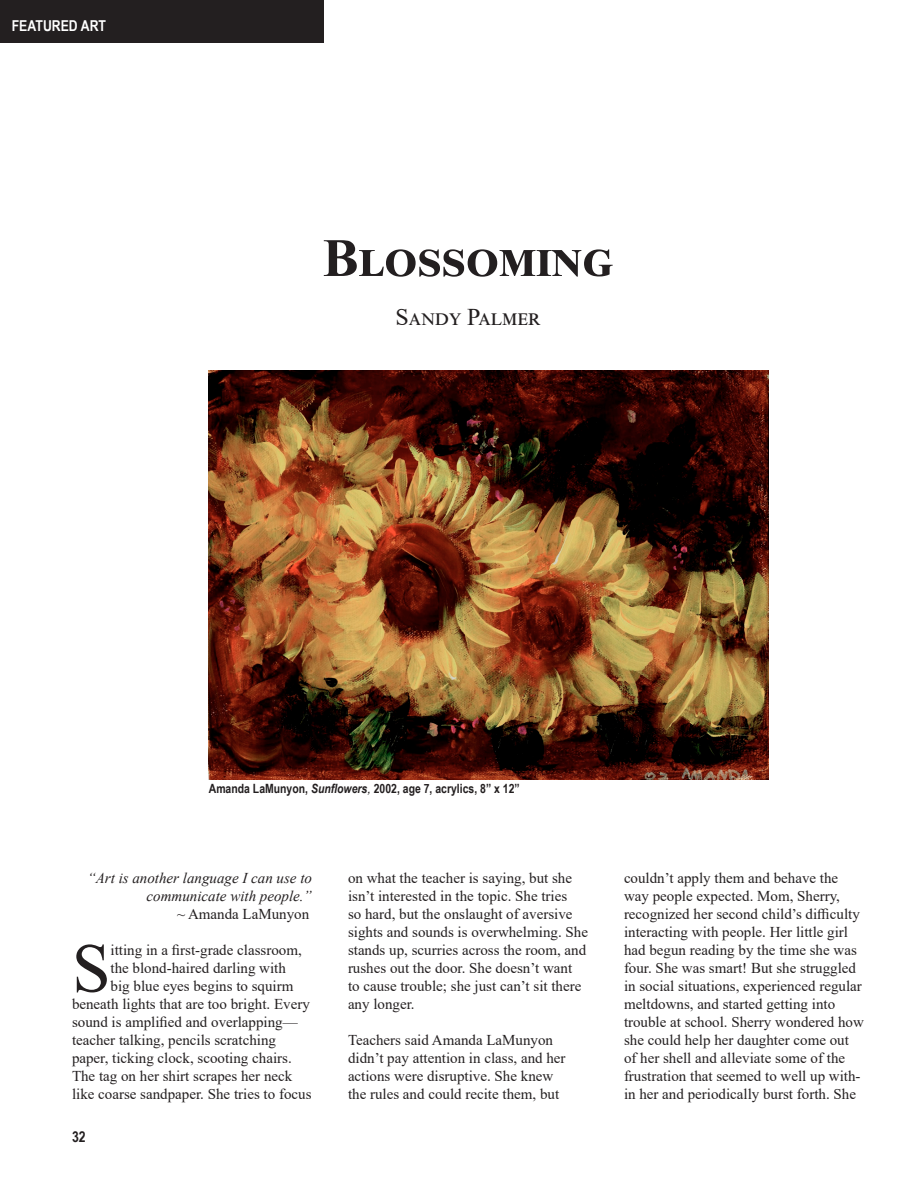
<style>
.page{position:relative;width:918px;height:1188px;background:#fff}
.page>*{position:absolute;margin:0;border:0;box-sizing:border-box;transform-origin:0 0}
.Body_text{font:69.3px "Times New Roman";color:#231f20}
.Headline{font:700 54px "Times New Roman";color:#231f20}
.Headline-2{font:24px "Times New Roman";letter-spacing:.035em;color:#231f20}
.Body_text-2{font:15px/18px "Times New Roman";color:#231f20}
.Body_text-3{font:italic 15px/18px "Times New Roman";color:#231f20;text-align:right}
.t1{font:700 15px "Arial Narrow";color:#fff}
.t2{font:700 15px "Arial Narrow";color:#231f20}
.t3{font:700 12.75px "Arial Narrow";color:#231f20}
.s1{font-style:italic}
.s2{font-family:"Arial";font-weight:400;font-style:italic}
</style>
<div class="page">
<div style="left:0;top:0;width:324px;height:43px;background:#231f20"></div>
<img style="left:209px;top:371px;width:560px;height:408px">
<p class="t1" style="left:12px;top:14px;width:96px">FEATURED ART</p>
<p class="Headline" style="left:323px;top:219px;width:292px">Blossoming</p>
<p class="Headline-2" style="left:395px;top:300px;width:142px">Sandy Palmer</p>
<p class="t3" style="left:209px;top:779px;width:312px">Amanda LaMunyon, <span class="s1">Sunflowers</span><span class="s2">,</span> 2002, age 7, acrylics, 8” x 12”</p>
<p class="Body_text-3" style="left:87px;top:869px;width:226px">“Art is another language I can use to communicate with people.”</p>
<p class="Body_text-2" style="left:177px;top:905px;width:134px">~ Amanda LaMunyon</p>
<p class="Body_text" style="left:72px;top:919px;width:40px">S</p>
<p class="Body_text-2" style="left:111px;top:941px;width:193px">itting in a first-grade classroom,</p>
<p class="Body_text-2" style="left:111px;top:959px;width:177px">the blond-haired darling with</p>
<p class="Body_text-2" style="left:111px;top:977px;width:184px">big blue eyes begins to squirm</p>
<p class="Body_text-2" style="left:72px;top:995px;width:239px">beneath lights that are too bright. Every</p>
<p class="Body_text-2" style="left:72px;top:1013px;width:227px">sound is amplified and overlapping—</p>
<p class="Body_text-2" style="left:72px;top:1031px;width:206px">teacher talking, pencils scratching</p>
<p class="Body_text-2" style="left:72px;top:1049px;width:221px">paper, ticking clock, scooting chairs.</p>
<p class="Body_text-2" style="left:72px;top:1067px;width:222px">The tag on her shirt scrapes her neck</p>
<p class="Body_text-2" style="left:72px;top:1085px;width:241px">like coarse sandpaper. She tries to focus</p>
<p class="t2" style="left:72px;top:1125px;width:15px">32</p>
<p class="Body_text-2" style="left:348px;top:869px;width:241px">on what the teacher is saying, but she isn’t interested in the topic. She tries<br>so hard, but the onslaught of aversive sights and sounds is overwhelming. She stands up, scurries across the room, and rushes out the door. She doesn’t want<br>to cause trouble; she just can’t sit there any longer.</p>
<p class="Body_text-2" style="left:348px;top:1031px;width:219px">Teachers said Amanda LaMunyon didn’t pay attention in class, and her actions were disruptive. She knew the rules and could recite them, but</p>
<p class="Body_text-2" style="left:624px;top:869px;width:241px">couldn’t apply them and behave the way people expected. Mom, Sherry, recognized her second child’s difficulty interacting with people. Her little girl had begun reading by the time she was four. She was smart! But she struggled in social situations, experienced regular meltdowns, and started getting into trouble at school. Sherry wondered how she could help her daughter come out of her shell and alleviate some of the frustration that seemed to well up with&shy;in her and periodically burst forth. She</p>
</div>
